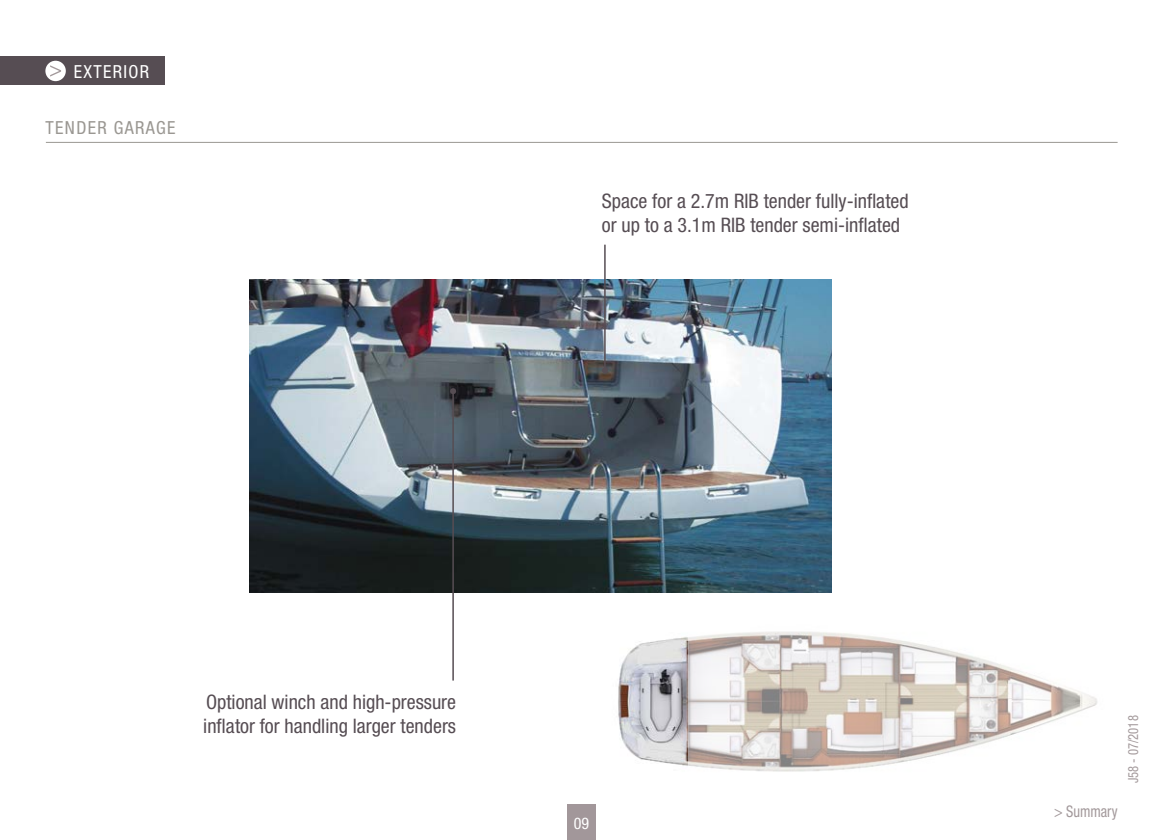
<style>
.page{position:relative;width:1163px;height:840px;background:#fff}
.page>*{position:absolute;margin:0;border:0;box-sizing:border-box;transform-origin:0 0}
.t1{font:condensed 20px/24px "Helvetica Neue";color:#564d53}
.t2{font:condensed 18px "Helvetica Neue";letter-spacing:.075em;color:#9a9792}
.t3{font:condensed 18px "Helvetica Neue";letter-spacing:.075em;color:#fff}
.t4{font:condensed 16px "Helvetica Neue";color:#a3999b;scale:.9 1}
.t5{font:condensed 16px "Helvetica Neue";color:#fff}
.t6{font:condensed 14px "Helvetica Neue";color:#a3999b;scale:.9 1}
</style>
<div class="page">
<div style="left:567px;top:804px;width:28px;height:35px;background:#a2979a"></div>
<img style="left:688px;top:632px;width:409px;height:140px">
<img style="left:618px;top:637px;width:70px;height:129px">
<img style="left:250px;top:280px;width:581px;height:311px">
<hr style="left:604px;top:244px;width:1px;height:126px;background:#564d53">
<svg style="left:602px;top:367px;width:6px;height:6px"></svg>
<hr style="left:452px;top:391px;width:2px;height:289px;background:#564d53">
<svg style="left:450px;top:388px;width:6px;height:6px"></svg>
<hr style="left:46px;top:142px;width:1071px;height:1px;background:#9a9792">
<div style="left:0;top:57px;width:164px;height:28px;background:#564d53"></div>
<div style="left:45px;top:61px;width:21px;height:20px;background:#fff;border-radius:50%"></div>
<svg style="left:50px;top:65px;width:11px;height:12px"></svg>
<p class="t3" style="left:74px;top:61px;width:77px">EXTERIOR</p>
<p class="t2" style="left:46px;top:117px;width:131px">TENDER GARAGE</p>
<p class="t1" style="left:602px;top:189px;width:308px">Space for a 2.7m RIB tender fully-inflated or up to a 3.1m RIB tender semi-inflated</p>
<p class="t1" style="left:203px;top:689px;width:254px">Optional winch and high-pressure inflator for handling larger tenders</p>
<p class="t5" style="left:573px;top:813px;width:17px">09</p>
<p class="t4" style="left:1053px;top:801px;width:72px">&gt; Summary</p>
<p class="t6" style="left:1124px;top:782px;width:77px;rotate:-90deg">J58 - 07/2018</p>
</div>
